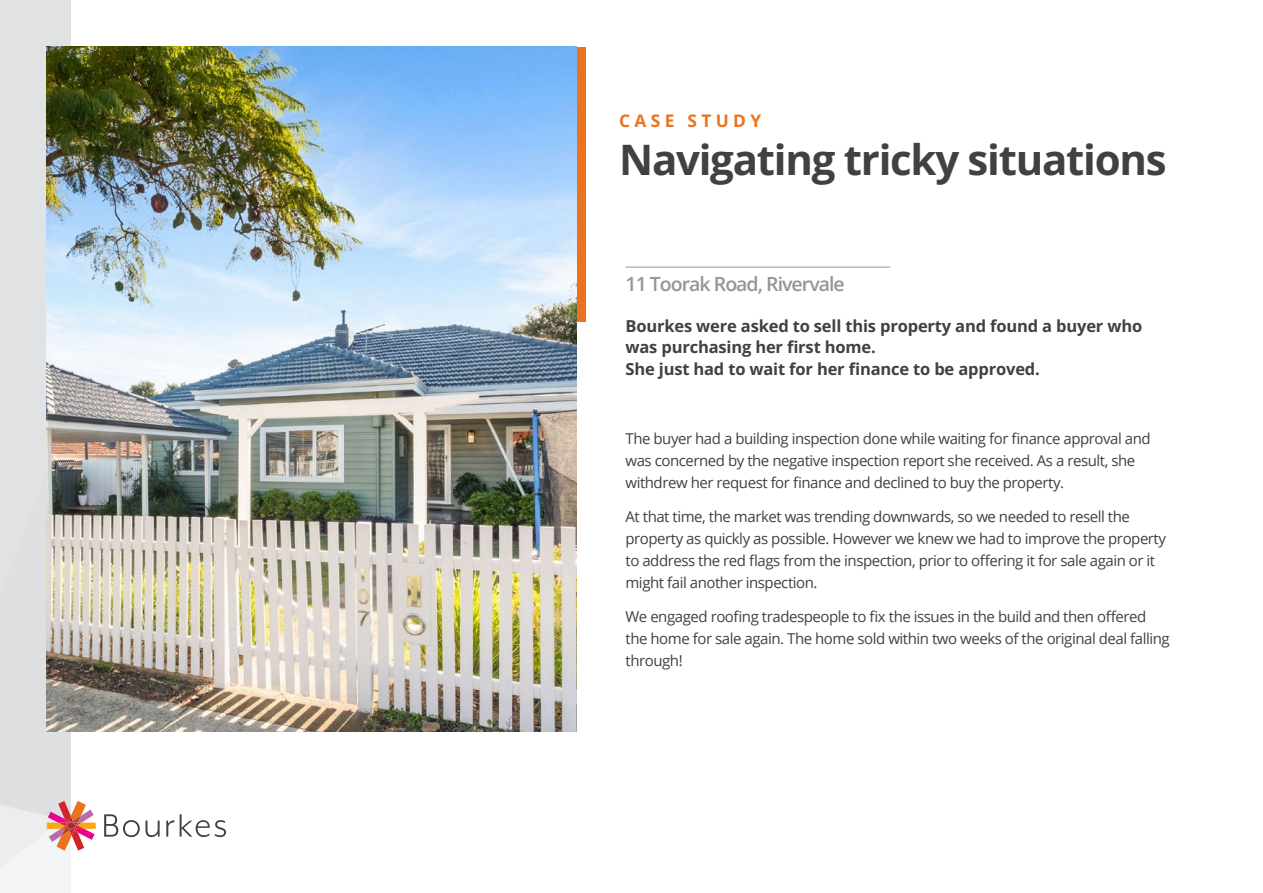
<style>
.page{position:relative;width:1263px;height:893px;background:#fff}
.page>*{position:absolute;margin:0;border:0;box-sizing:border-box;transform-origin:0 0}
.t1{font:700 42px "Open Sans";letter-spacing:-.03em;color:#414042}
.t2{font:600 19.5px "Open Sans";letter-spacing:-.05em;color:#939598}
.t3{font:700 17.25px "Open Sans";letter-spacing:.25em;color:#eb731f}
.t4{font:700 16.5px/21.8px "Open Sans";letter-spacing:-.01em;color:#414042}
.t5{font:15px/21.8px "Open Sans";letter-spacing:-.03em;color:#414042}
</style>
<div class="page">
<svg style="left:0;top:0;width:71px;height:893px;fill:#e0e2e3"></svg>
<svg style="left:47px;top:801px;width:49px;height:50px"></svg>
<svg style="left:104px;top:814px;width:56px;height:23px"></svg>
<svg style="left:166px;top:820px;width:8px;height:17px"></svg>
<svg style="left:180px;top:814px;width:46px;height:23px"></svg>
<div style="left:576px;top:47px;width:10px;height:274px;background:#eb731f"></div>
<hr style="left:625px;top:267px;width:265px;height:1px;background:#939598">
<img style="left:47px;top:47px;width:530px;height:684px">
<p class="t3" style="left:619px;top:109px;width:143px">CASE STUDY</p>
<h1 class="t1" style="left:619px;top:130px;width:549px">Navigating tricky situations</h1>
<h2 class="t2" style="left:625px;top:271px;width:221px">11 Toorak Road, Rivervale</h2>
<p class="t4" style="left:625px;top:314px;width:518px">Bourkes were asked to sell this property and found a buyer who was purchasing her first home.<br>She just had to wait for her finance to be approved.</p>
<p class="t5" style="left:625px;top:428px;width:527px">The buyer had a building inspection done while waiting for finance approval and was concerned by the negative inspection report she received. As a result, she withdrew her request for finance and declined to buy the property.</p>
<p class="t5" style="left:625px;top:506px;width:542px">At that time, the market was trending downwards, so we needed to resell the property as quickly as possible. However we knew we had to improve the property to address the red flags from the inspection, prior to offering it for sale again or it might fail another inspection.</p>
<p class="t5" style="left:625px;top:605px;width:546px">We engaged roofing tradespeople to fix the issues in the build and then offered the home for sale again. The home sold within two weeks of the original deal falling through!</p>
</div>
